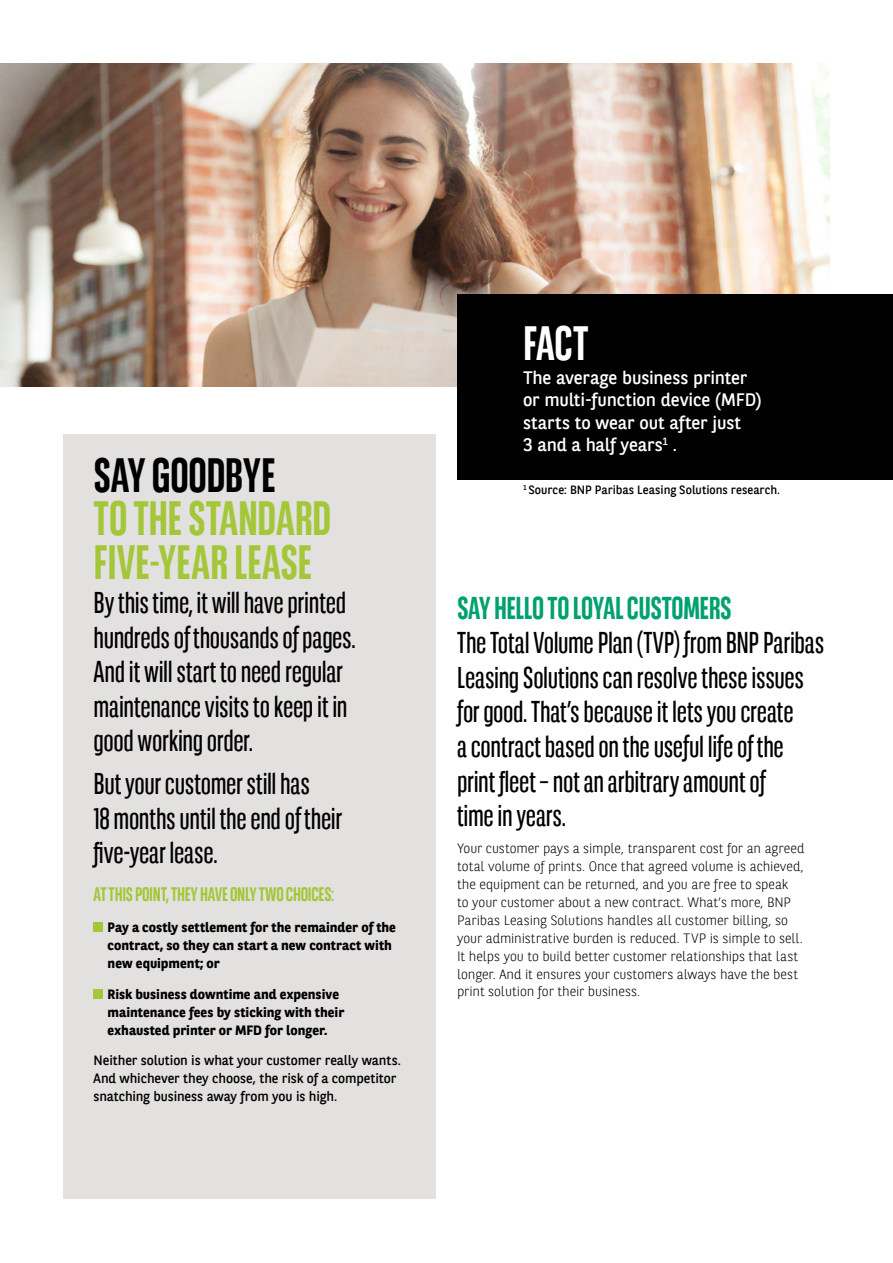
<style>
.page{position:relative;width:893px;height:1263px;background:#fff}
.page>*{position:absolute;margin:0;border:0;box-sizing:border-box;transform-origin:0 0}
.t1{font:700 48px/43.5px "BNPP Sans Condensed";color:#a4c639}
.t2{font:700 48px "BNPP Sans Condensed";letter-spacing:-.01em;color:#000}
.t3{font:700 48px "BNPP Sans Condensed";color:#fff}
.t4{font:700 31.5px "BNPP Sans Condensed";letter-spacing:-.02em;color:#00a16e}
.t5{font:30px/34.5px "BNPP Sans Condensed";letter-spacing:-.01em;color:#000}
.t6{font:700 19.5px "BNPP Sans Condensed";letter-spacing:-.015em;color:#a4c639}
.t7{font:18px/22.5px "BNPP Sans";letter-spacing:-.005em;color:#fff}
.t8{font:300 13.5px/18px "BNPP Sans";letter-spacing:-.005em;color:#000}
.t9{font:700 13.5px/18px "BNPP Sans";letter-spacing:.005em;color:#000}
.t10{font:13.5px/18px "BNPP Sans";letter-spacing:-.005em;color:#000}
.t11{font:12px "BNPP Sans";color:#000}
</style>
<div class="page">
<img style="left:0;top:64px;width:829px;height:323px">
<div style="left:64px;top:434px;width:372px;height:765px;background:#e2e1e0"></div>
<div style="left:94px;top:923px;width:9px;height:9px;background:#a4c639"></div>
<div style="left:94px;top:989px;width:9px;height:10px;background:#a4c639"></div>
<div style="left:457px;top:294px;width:436px;height:185px;background:#000"></div>
<h1 class="t2" style="left:94px;top:447px;width:184px">SAY GOODBYE</h1>
<h1 class="t1" style="left:94px;top:497px;width:239px">TO THE STANDARD<br>FIVE-YEAR LEASE</h1>
<h3 class="t5" style="left:94px;top:585px;width:264px">By this time, it will have printed hundreds of thousands of pages.<br>And it will start to need regular maintenance visits to keep it in good working order.</h3>
<h3 class="t5" style="left:94px;top:766px;width:250px">But your customer still has<br>18 months until the end of their five-year lease.</h3>
<h3 class="t6" style="left:94px;top:883px;width:242px">AT THIS POINT, THEY HAVE ONLY TWO CHOICES:</h3>
<p class="t9" style="left:108px;top:918px;width:290px">Pay a costly settlement for the remainder of the contract, so they can start a new contract with new equipment; or</p>
<p class="t9" style="left:108px;top:984px;width:238px">Risk business downtime and expensive maintenance fees by sticking with their exhausted printer or MFD for longer.</p>
<p class="t10" style="left:94px;top:1051px;width:309px">Neither solution is what your customer really wants.<br>And whichever they choose, the risk of a competitor snatching business away from you is high.</p>
<h1 class="t3" style="left:523px;top:316px;width:67px">FACT</h1>
<h3 class="t7" style="left:523px;top:365px;width:240px">The average business printer or multi-function device (MFD) starts to wear out after just<br>3 and a half years<sup>1</sup> .</h3>
<p class="t11" style="left:523px;top:482px;width:258px"><sup>1</sup> Source: BNP Paribas Leasing Solutions research.</p>
<h2 class="t4" style="left:457px;top:590px;width:276px">SAY HELLO TO LOYAL CUSTOMERS</h2>
<h3 class="t5" style="left:457px;top:625px;width:369px">The Total Volume Plan (TVP) from BNP Paribas Leasing Solutions can resolve these issues for good. That’s because it lets you create<br>a contract based on the useful life of the print fleet – not an arbitrary amount of<br>time in years.</h3>
<p class="t8" style="left:457px;top:838px;width:349px">Your customer pays a simple, transparent cost for an agreed total volume of prints. Once that agreed volume is achieved, the equipment can be returned, and you are free to speak<br>to your customer about a new contract. What’s more, BNP Paribas Leasing Solutions handles all customer billing, so your administrative burden is reduced. TVP is simple to sell.<br>It helps you to build better customer relationships that last longer. And it ensures your customers always have the best print solution for their business.</p>
</div>
